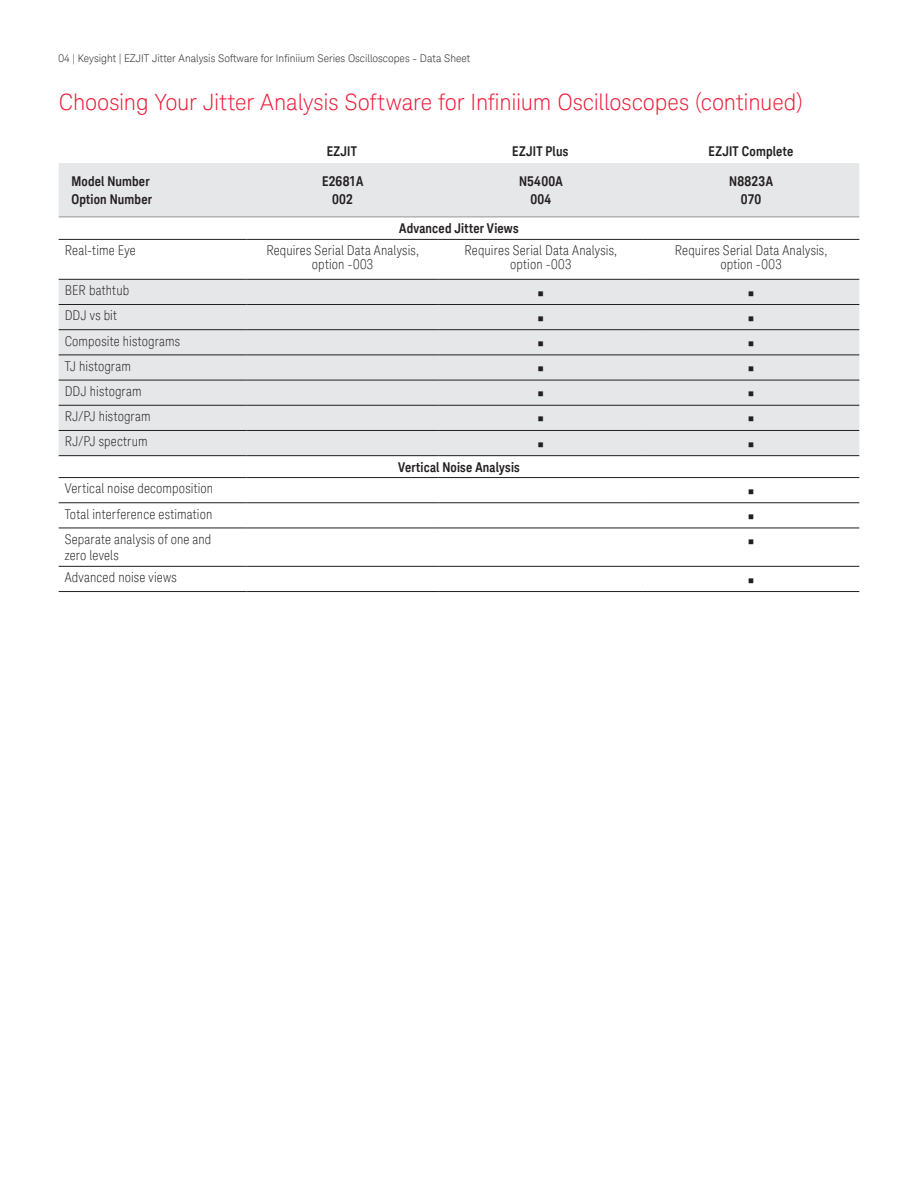
<style>
.page{position:relative;width:918px;height:1188px;background:#fff}
.page>*{position:absolute;margin:0;border:0;box-sizing:border-box;transform-origin:0 0}
.t1{font:300 22.5px "Keysight Sans";letter-spacing:-.005em;color:#ed1a36}
.t2{font:700 18px "Keysight Sans Condensed";color:#231f20}
.t3{font:300 condensed 13.5px/13.5px "Keysight Sans";letter-spacing:.015em;color:#231f20;text-align:center}
.t4{font:700 13.5px/18px "Keysight Sans Condensed";letter-spacing:.015em;color:#231f20;text-align:center}
.t5{font:300 10.5px "Keysight Sans";color:#231f20}
</style>
<div class="page">
<div style="left:59px;top:163px;width:800px;height:54px;background:#e6e7e9"></div>
<div style="left:59px;top:280px;width:800px;height:175px;background:#e6e7e9"></div>
<hr style="left:59px;top:217px;width:188px;height:1px;background:#939598">
<hr style="left:247px;top:217px;width:192px;height:1px;background:#939598">
<hr style="left:439px;top:217px;width:204px;height:1px;background:#939598">
<hr style="left:643px;top:217px;width:216px;height:1px;background:#939598">
<hr style="left:59px;top:239px;width:188px;height:1px;background:#231f20">
<hr style="left:247px;top:239px;width:192px;height:1px;background:#231f20">
<hr style="left:439px;top:239px;width:204px;height:1px;background:#231f20">
<hr style="left:643px;top:239px;width:216px;height:1px;background:#231f20">
<hr style="left:59px;top:279px;width:188px;height:1px;background:#231f20">
<hr style="left:247px;top:279px;width:192px;height:1px;background:#231f20">
<hr style="left:439px;top:279px;width:204px;height:1px;background:#231f20">
<hr style="left:643px;top:279px;width:216px;height:1px;background:#231f20">
<hr style="left:59px;top:304px;width:188px;height:1px;background:#231f20">
<hr style="left:247px;top:304px;width:192px;height:1px;background:#231f20">
<hr style="left:439px;top:304px;width:204px;height:1px;background:#231f20">
<hr style="left:643px;top:304px;width:216px;height:1px;background:#231f20">
<hr style="left:59px;top:329px;width:188px;height:1px;background:#231f20">
<hr style="left:247px;top:329px;width:192px;height:1px;background:#231f20">
<hr style="left:439px;top:329px;width:204px;height:1px;background:#231f20">
<hr style="left:643px;top:329px;width:216px;height:1px;background:#231f20">
<hr style="left:59px;top:355px;width:188px;height:1px;background:#231f20">
<hr style="left:247px;top:355px;width:192px;height:1px;background:#231f20">
<hr style="left:439px;top:355px;width:204px;height:1px;background:#231f20">
<hr style="left:643px;top:355px;width:216px;height:1px;background:#231f20">
<hr style="left:59px;top:380px;width:188px;height:1px;background:#231f20">
<hr style="left:247px;top:380px;width:192px;height:1px;background:#231f20">
<hr style="left:439px;top:380px;width:204px;height:1px;background:#231f20">
<hr style="left:643px;top:380px;width:216px;height:1px;background:#231f20">
<hr style="left:59px;top:405px;width:188px;height:1px;background:#231f20">
<hr style="left:247px;top:405px;width:192px;height:1px;background:#231f20">
<hr style="left:439px;top:405px;width:204px;height:1px;background:#231f20">
<hr style="left:643px;top:405px;width:216px;height:1px;background:#231f20">
<hr style="left:59px;top:430px;width:188px;height:1px;background:#231f20">
<hr style="left:247px;top:430px;width:192px;height:1px;background:#231f20">
<hr style="left:439px;top:430px;width:204px;height:1px;background:#231f20">
<hr style="left:643px;top:430px;width:216px;height:1px;background:#231f20">
<hr style="left:59px;top:455px;width:188px;height:1px;background:#231f20">
<hr style="left:247px;top:455px;width:192px;height:1px;background:#231f20">
<hr style="left:439px;top:455px;width:204px;height:1px;background:#231f20">
<hr style="left:643px;top:455px;width:216px;height:1px;background:#231f20">
<hr style="left:59px;top:477px;width:188px;height:1px;background:#231f20">
<hr style="left:247px;top:477px;width:192px;height:1px;background:#231f20">
<hr style="left:439px;top:477px;width:204px;height:1px;background:#231f20">
<hr style="left:643px;top:477px;width:216px;height:1px;background:#231f20">
<hr style="left:59px;top:502px;width:188px;height:1px;background:#231f20">
<hr style="left:247px;top:502px;width:192px;height:1px;background:#231f20">
<hr style="left:439px;top:502px;width:204px;height:1px;background:#231f20">
<hr style="left:643px;top:502px;width:216px;height:1px;background:#231f20">
<hr style="left:59px;top:528px;width:188px;height:1px;background:#231f20">
<hr style="left:247px;top:528px;width:192px;height:1px;background:#231f20">
<hr style="left:439px;top:528px;width:204px;height:1px;background:#231f20">
<hr style="left:643px;top:528px;width:216px;height:1px;background:#231f20">
<hr style="left:59px;top:566px;width:188px;height:1px;background:#231f20">
<hr style="left:247px;top:566px;width:192px;height:1px;background:#231f20">
<hr style="left:439px;top:566px;width:204px;height:1px;background:#231f20">
<hr style="left:643px;top:566px;width:216px;height:1px;background:#231f20">
<hr style="left:59px;top:591px;width:188px;height:1px;background:#231f20">
<hr style="left:247px;top:591px;width:192px;height:1px;background:#231f20">
<hr style="left:439px;top:591px;width:204px;height:1px;background:#231f20">
<hr style="left:643px;top:591px;width:216px;height:1px;background:#231f20">
<p class="t5" style="left:59px;top:52px;width:413px">04 | Keysight | EZJIT Jitter Analysis Software for Infiniium Series Oscilloscopes - Data Sheet</p>
<h1 class="t1" style="left:59px;top:89px;width:746px">Choosing Your Jitter Analysis Software for Infiniium Oscilloscopes (continued)</h1>
<p class="t4" style="left:327px;top:142px;width:32px">EZJIT</p>
<p class="t4" style="left:512px;top:142px;width:58px">EZJIT Plus</p>
<p class="t4" style="left:709px;top:142px;width:86px">EZJIT Complete</p>
<p class="t4" style="left:71px;top:172px;width:82px;text-align:left">Model Number<br>Option Number</p>
<p class="t4" style="left:322px;top:172px;width:43px">E2681A<br>002</p>
<p class="t4" style="left:519px;top:172px;width:45px">N5400A<br>004</p>
<p class="t4" style="left:729px;top:172px;width:45px">N8823A<br>070</p>
<p class="t4" style="left:399px;top:219px;width:121px">Advanced Jitter Views</p>
<p class="t3" style="left:65px;top:244px;width:73px">Real-time Eye</p>
<p class="t3" style="left:266px;top:244px;width:154px">Requires Serial Data Analysis, option -003</p>
<p class="t3" style="left:465px;top:244px;width:154px">Requires Serial Data Analysis, option -003</p>
<p class="t3" style="left:675px;top:244px;width:154px">Requires Serial Data Analysis, option -003</p>
<p class="t3" style="left:65px;top:284px;width:66px">BER bathtub</p>
<h2 class="t2" style="left:538px;top:281px;width:8px">•</h2>
<h2 class="t2" style="left:748px;top:281px;width:8px">•</h2>
<p class="t3" style="left:65px;top:309px;width:54px">DDJ vs bit</p>
<h2 class="t2" style="left:538px;top:306px;width:8px">•</h2>
<h2 class="t2" style="left:748px;top:306px;width:8px">•</h2>
<p class="t3" style="left:65px;top:334px;width:117px">Composite histograms</p>
<h2 class="t2" style="left:538px;top:332px;width:8px">•</h2>
<h2 class="t2" style="left:748px;top:332px;width:8px">•</h2>
<p class="t3" style="left:65px;top:359px;width:68px">TJ histogram</p>
<h2 class="t2" style="left:538px;top:357px;width:8px">•</h2>
<h2 class="t2" style="left:748px;top:357px;width:8px">•</h2>
<p class="t3" style="left:65px;top:384px;width:79px">DDJ histogram</p>
<h2 class="t2" style="left:538px;top:382px;width:8px">•</h2>
<h2 class="t2" style="left:748px;top:382px;width:8px">•</h2>
<p class="t3" style="left:65px;top:410px;width:87px">RJ/PJ histogram</p>
<h2 class="t2" style="left:538px;top:407px;width:8px">•</h2>
<h2 class="t2" style="left:748px;top:407px;width:8px">•</h2>
<p class="t3" style="left:65px;top:435px;width:85px">RJ/PJ spectrum</p>
<h2 class="t2" style="left:538px;top:432px;width:8px">•</h2>
<h2 class="t2" style="left:748px;top:432px;width:8px">•</h2>
<p class="t4" style="left:398px;top:458px;width:123px">Vertical Noise Analysis</p>
<p class="t3" style="left:65px;top:482px;width:150px">Vertical noise decomposition</p>
<h2 class="t2" style="left:748px;top:480px;width:8px">•</h2>
<p class="t3" style="left:65px;top:507px;width:149px">Total interference estimation</p>
<h2 class="t2" style="left:748px;top:505px;width:8px">•</h2>
<p class="t3" style="left:65px;top:531px;width:148px;line-height:16.5px;text-align:left">Separate analysis of one and zero levels</p>
<h2 class="t2" style="left:748px;top:530px;width:8px">•</h2>
<p class="t3" style="left:65px;top:571px;width:114px">Advanced noise views</p>
<h2 class="t2" style="left:748px;top:568px;width:8px">•</h2>
</div>
